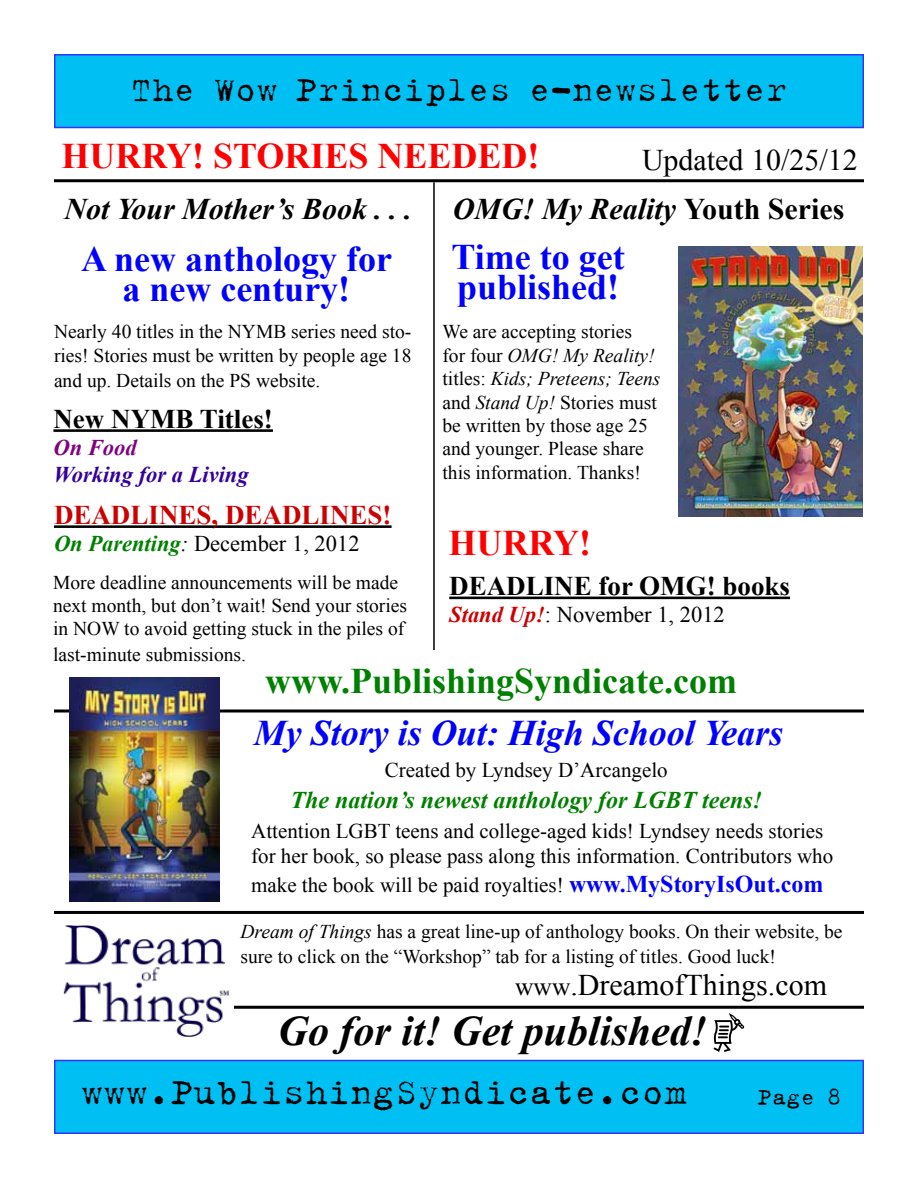
<style>
.page{position:relative;width:918px;height:1188px;background:#fff}
.page>*{position:absolute;margin:0;border:0;box-sizing:border-box;transform-origin:0 0}
.t1{font:italic 700 42px "Times New Roman";color:#000}
.t2{font:37.5px "Typical Writer";color:#000}
.t3{font:700 36px/30px "Times New Roman";color:#00f;text-align:center}
.t4{font:36px "Typical Writer";color:#000}
.t5{font:italic 700 36px "Times New Roman";color:#00f}
.t6{font:700 36px "Times New Roman";color:#008000}
.t7{font:700 36px "Times New Roman";color:#f00}
.t8{font:italic 700 30px "Times New Roman";color:#000}
.t9{font:30px "Times New Roman";color:#000}
.t10{font:700 27px "Times New Roman";color:#000}
.t11{font:700 27px "Times New Roman";color:#c00}
.t12{font:italic 700 24px "Times New Roman";color:#008000}
.t13{font:24px "Typical Writer";color:#000}
.t14{font:22.5px "Times New Roman";color:#000}
.t15{font:italic 700 22.5px "Times New Roman";color:#309}
.t16{font:italic 700 22.5px "Times New Roman";color:#800080}
.t17{font:21px/25.2px "Times New Roman";color:#000}
.t18{font:19.5px/23.4px "Times New Roman";color:#000}
.s1{font-weight:700;font-style:italic;color:#008000}
.s2{font-style:italic}
.s3{font-style:normal}
.s4{font-weight:700;font-style:italic;color:#c00}
.s5{font-weight:700;font-size:24px;color:#00f}
.s6{font-size:25.5px}
</style>
<div class="page">
<hr style="left:54px;top:710px;width:810px;height:2px;background:#000">
<div style="left:54px;top:54px;width:810px;height:74px;background:#00c0f3;border:2px solid #33f"></div>
<div style="left:54px;top:1060px;width:810px;height:74px;background:#00c0f3;border:2px solid #33f"></div>
<svg style="left:714px;top:1013px;width:30px;height:39px"></svg>
<hr style="left:54px;top:911px;width:810px;height:3px;background:#000">
<hr style="left:54px;top:179px;width:810px;height:3px;background:#000">
<img style="left:70px;top:677px;width:149px;height:225px">
<hr style="left:54px;top:1006px;width:810px;height:3px;background:#000">
<img style="left:54px;top:925px;width:180px;height:112px">
<hr style="left:54px;top:525px;width:338px;height:3px;background:#000">
<hr style="left:449px;top:597px;width:341px;height:2px;background:#000">
<hr style="left:433px;top:182px;width:2px;height:468px;background:#000">
<img style="left:678px;top:246px;width:184px;height:270px">
<hr style="left:53px;top:429px;width:220px;height:3px;background:#000">
<h3 class="t4" style="left:131px;top:70px;width:658px">The Wow Principles e-newsletter</h3>
<h3 class="t7" style="left:61px;top:131px;width:480px">HURRY! STORIES NEEDED!</h3>
<h3 class="t9" style="left:642px;top:140px;width:217px">Updated 10/25/12</h3>
<h3 class="t8" style="left:64px;top:188px;width:349px">Not Your Mother’s Book . . .</h3>
<h3 class="t3" style="left:81px;top:243px;width:313px">A new anthology for a new century!</h3>
<p class="t18" style="left:54px;top:320px;width:359px">Nearly 40 titles in the NYMB series need sto&shy;ries! Stories must be written by people age 18</p>
<p class="t18" style="left:54px;top:368px;width:268px">and up. Details on the PS website.</p>
<h3 class="t10" style="left:53px;top:400px;width:221px">New NYMB Titles!</h3>
<p class="t16" style="left:53px;top:431px;width:85px">On Food</p>
<p class="t15" style="left:53px;top:458px;width:197px">Working for a Living</p>
<h3 class="t11" style="left:54px;top:496px;width:339px">DEADLINES, DEADLINES!</h3>
<p class="t14" style="left:54px;top:528px;width:307px"><span class="s1">On Parenting</span><span class="s2">:</span> December 1, 2012</p>
<p class="t18" style="left:53px;top:570px;width:355px">More deadline announcements will be made next month, but don’t wait! Send your stories in NOW to avoid getting stuck in the piles of</p>
<p class="t18" style="left:53px;top:642px;width:194px">last-minute submissions.</p>
<h3 class="t8" style="left:453px;top:188px;width:393px">OMG! My Reality <span class="s3">Youth Series</span></h3>
<h3 class="t3" style="left:452px;top:241px;width:175px;text-align:left">Time to get published!</h3>
<p class="t18" style="left:442px;top:320px;width:219px">We are accepting stories<br>for four <span class="s2">OMG! My Reality! </span>titles: <span class="s2">Kids; Preteens; Teens </span>and <span class="s2">Stand Up!</span> Stories must be written by those age 25 and younger. Please share this information. Thanks!</p>
<h3 class="t7" style="left:449px;top:518px;width:144px">HURRY!</h3>
<h3 class="t10" style="left:449px;top:567px;width:342px">DEADLINE for OMG! books</h3>
<p class="t14" style="left:449px;top:599px;width:277px"><span class="s4">Stand Up!</span>: November 1, 2012</p>
<h3 class="t6" style="left:265px;top:656px;width:474px">www.PublishingSyndicate.com</h3>
<h3 class="t5" style="left:254px;top:708px;width:531px">My Story is Out: High School Years</h3>
<p class="t17" style="left:385px;top:757px;width:284px">Created by Lyndsey D’Arcangelo</p>
<p class="t12" style="left:291px;top:783px;width:473px">The nation’s newest anthology for LGBT teens!</p>
<p class="t17" style="left:251px;top:818px;width:584px">Attention LGBT teens and college-aged kids! Lyndsey needs stories for her book, so please pass along this information. Contributors who</p>
<p class="t17" style="left:251px;top:872px;width:574px">make the book will be paid royalties! <span class="s5">www.MyStoryIsOut.com</span></p>
<p class="t18" style="left:240px;top:918px;width:604px;line-height:25.2px"><span class="s2">Dream of Things</span> has a great line-up of anthology books. On their website, be sure to click on the “Workshop” tab for a listing of titles. Good luck!</p>
<h3 class="t9" style="left:515px;top:965px;width:313px"><span class="s6">www</span>.DreamofThings.com</h3>
<h1 class="t1" style="left:278px;top:1002px;width:431px">Go for it! Get published!</h1>
<h2 class="t2" style="left:81px;top:1071px;width:607px">www.PublishingSyndicate.com</h2>
<p class="t13" style="left:758px;top:1083px;width:85px">Page 8</p>
</div>
